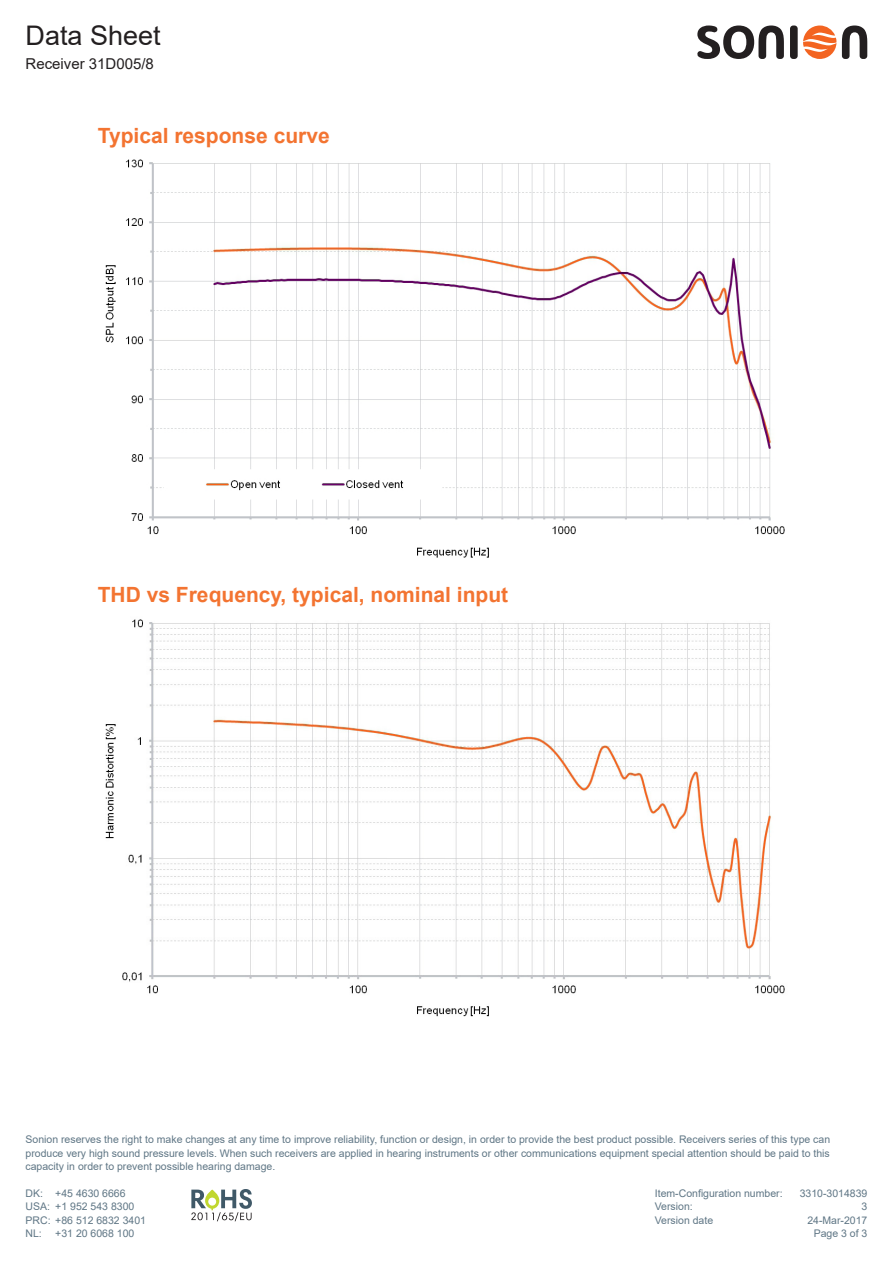
<style>
.page{position:relative;width:893px;height:1263px;background:#fff}
.page>*{position:absolute;margin:0;border:0;box-sizing:border-box;transform-origin:0 0}
.t1{font:27px "Arial";color:#231f20}
.Orange_heading{font:700 21px "Arial";color:#f37431}
.t2{font:15px "Arial";color:#231f20}
.t3{font:10.5px/13.5px "Arial";color:#5f7685}
</style>
<div class="page">
<div style="left:790px;top:26px;width:8px;height:33px;background:#231f20;border-radius:3px"></div>
<svg style="left:697px;top:26px;width:87px;height:33px"></svg>
<svg style="left:842px;top:26px;width:25px;height:33px"></svg>
<svg style="left:803px;top:26px;width:33px;height:33px"></svg>
<svg style="left:191px;top:1189px;width:61px;height:32px"></svg>
<img style="left:105px;top:159px;width:680px;height:399px">
<img style="left:105px;top:619px;width:680px;height:398px">
<h1 class="t1" style="left:26px;top:17px;width:137px">Data Sheet</h1>
<h3 class="t2" style="left:26px;top:54px;width:130px">Receiver 31D005/8</h3>
<p class="Orange_heading" style="left:98px;top:121px;width:233px">Typical response curve</p>
<p class="Orange_heading" style="left:98px;top:580px;width:412px">THD vs Frequency, typical, nominal input</p>
<p class="t3" style="left:26px;top:1132px;width:806px;text-align:justify">Sonion reserves the right to make changes at any time to improve reliability, function or design, in order to provide the best product possible. Receivers series of this type can produce very high sound pressure levels. When such receivers are applied in hearing instruments or other communications equipment special attention should be paid to this capacity in order to prevent possible hearing damage.</p>
<p class="t3" style="left:26px;top:1186px;width:122px">DK: +45 4630 6666<br>USA: +1 952 543 8300<br>PRC: +86 512 6832 3401<br>NL:</p>
<p class="t3" style="left:55px;top:1226px;width:81px">+31 20 6068 100</p>
<p class="t3" style="left:655px;top:1186px;width:129px">Item-Configuration number:</p>
<p class="t3" style="left:800px;top:1186px;width:69px">3310-3014839</p>
<p class="t3" style="left:655px;top:1199px;width:39px">Version:</p>
<p class="t3" style="left:862px;top:1199px;width:7px">3</p>
<p class="t3" style="left:655px;top:1213px;width:60px">Version date</p>
<p class="t3" style="left:807px;top:1213px;width:62px;text-align:right">24-Mar-2017<br>Page 3 of 3</p>
</div>
